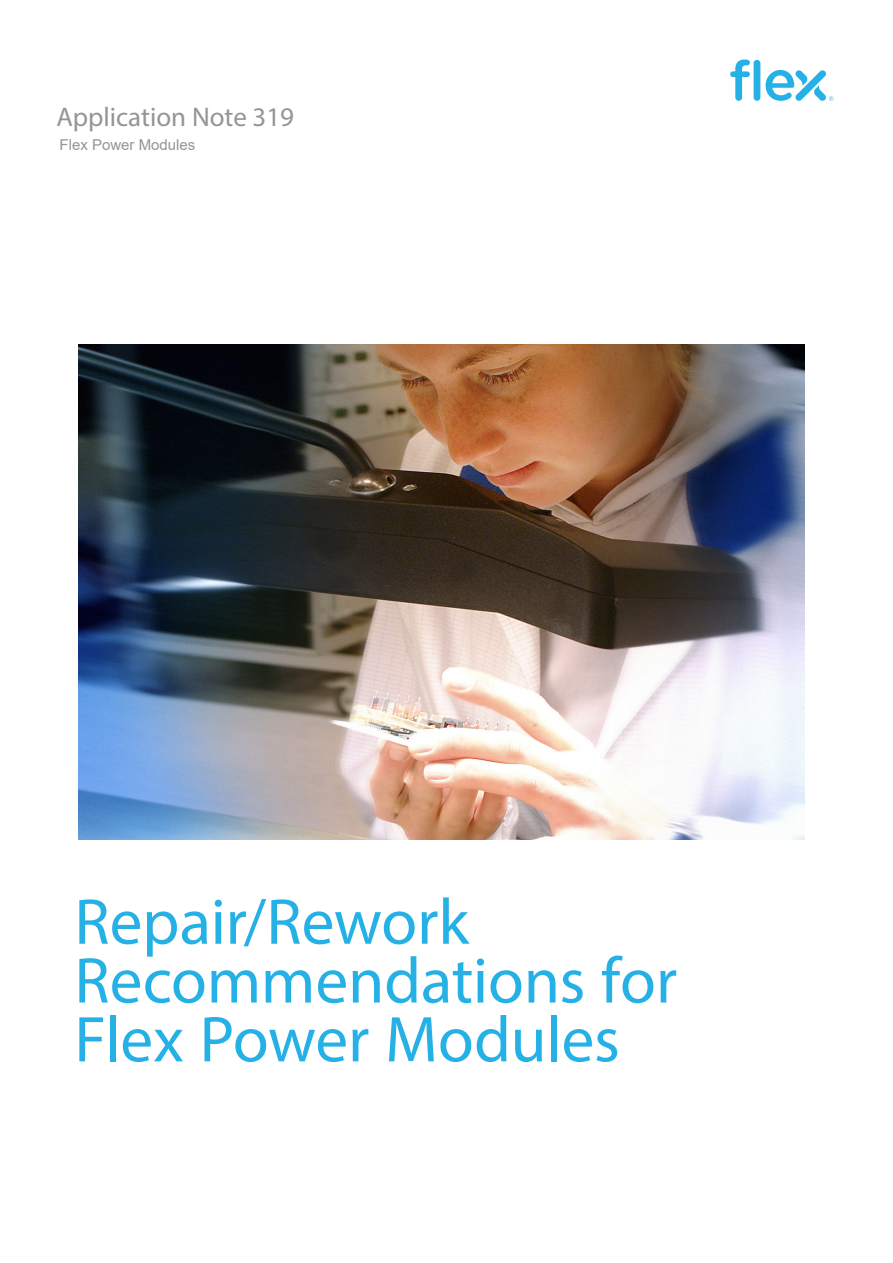
<style>
.page{position:relative;width:893px;height:1263px;background:#fff}
.page>*{position:absolute;margin:0;border:0;box-sizing:border-box;transform-origin:0 0}
.Front_Page_Small{font:65.25px/58.8px "Myriad Pro";color:#26b1e6}
.t1{font:27px "Myriad Pro";color:#939598}
.Body_Text{font:15px "Arial";color:#939598}
</style>
<div class="page">
<svg style="left:730px;top:60px;width:20px;height:41px"></svg>
<div style="left:754px;top:60px;width:6px;height:41px;background:#26b1e6;border-radius:3px"></div>
<svg style="left:766px;top:70px;width:67px;height:31px"></svg>
<img style="left:79px;top:344px;width:725px;height:496px">
<p class="t1" style="left:56px;top:100px;width:239px">Application Note 319</p>
<p class="Body_Text" style="left:60px;top:135px;width:137px">Flex Power Modules</p>
<p class="Front_Page_Small" style="left:74px;top:891px;width:604px">Repair/Rework<br>Recommendations for<br>Flex Power Modules</p>
</div>
